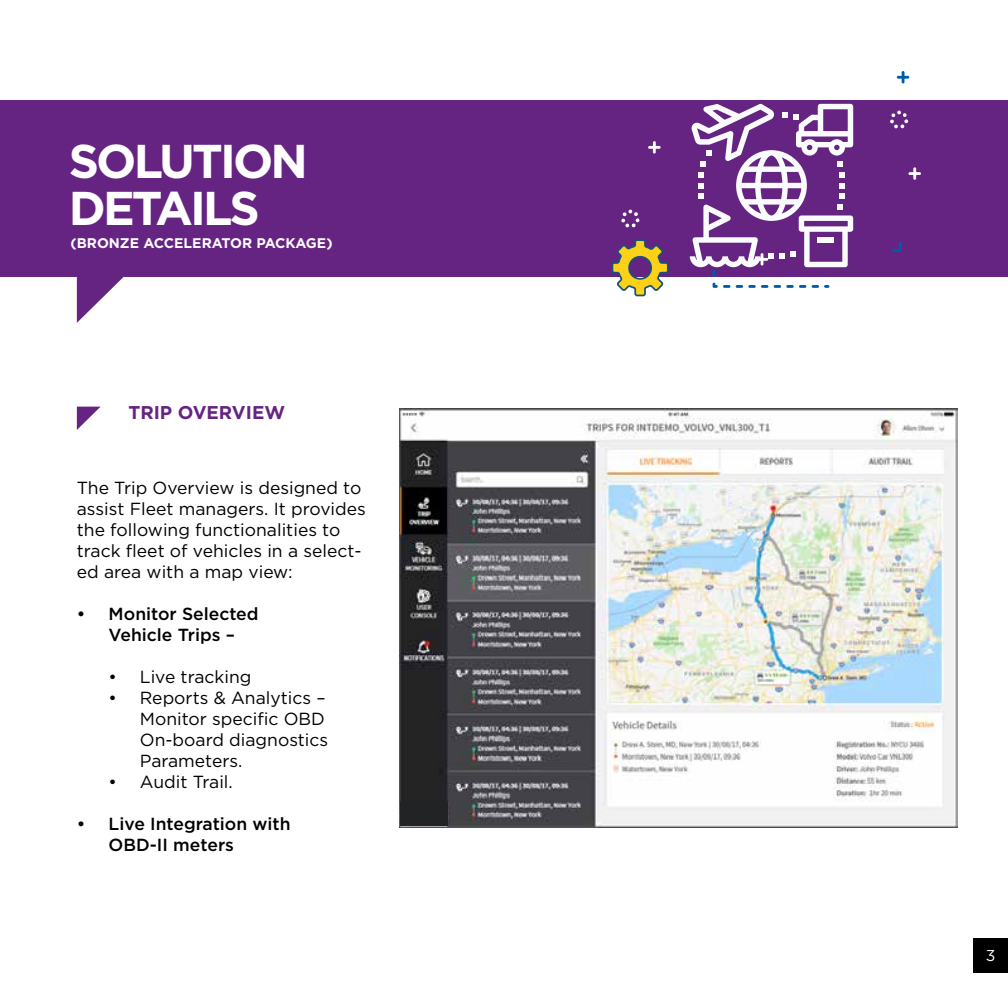
<style>
.page{position:relative;width:1008px;height:1008px;background:#fff}
.page>*{position:absolute;margin:0;border:0;box-sizing:border-box;transform-origin:0 0}
.t1{font:700 47.43px/47.2px "Gotham";letter-spacing:-.06em;color:#fff}
.t2{font:700 18.55px "Gotham";color:#662482}
.t3{font:17.5px/21px "Gotham";color:#000}
.t4{font:500 17.5px/21px "Gotham";color:#000;text-align:center}
.t5{font:15.75px "Gotham";color:#fff}
.t6{font:700 14px "Gotham";color:#fcfcfc}
</style>
<div class="page">
<div style="left:0;top:100px;width:1008px;height:176px;background:#662482"></div>
<svg style="left:77px;top:276px;width:58px;height:47px"></svg>
<img style="left:399px;top:409px;width:558px;height:418px">
<svg style="left:77px;top:407px;width:23px;height:23px"></svg>
<div style="left:973px;top:938px;width:35px;height:35px;background:#000"></div>
<svg style="left:611px;top:239px;width:59px;height:58px"></svg>
<svg style="left:892px;top:242px;width:10px;height:10px"></svg>
<svg style="left:713px;top:283px;width:17px;height:5px"></svg>
<svg style="left:736px;top:285px;width:32px;height:3px"></svg>
<svg style="left:774px;top:285px;width:32px;height:3px"></svg>
<svg style="left:812px;top:285px;width:17px;height:3px"></svg>
<svg style="left:890px;top:111px;width:18px;height:17px"></svg>
<svg style="left:621px;top:210px;width:19px;height:17px"></svg>
<svg style="left:897px;top:71px;width:12px;height:12px"></svg>
<svg style="left:909px;top:167px;width:12px;height:13px"></svg>
<svg style="left:648px;top:141px;width:13px;height:13px"></svg>
<svg style="left:690px;top:104px;width:163px;height:173px"></svg>
<div style="left:401px;top:801px;width:47px;height:25px;background:#222325"></div>
<h1 class="t1" style="left:69px;top:137px;width:241px">SOLUTION<br>DETAILS</h1>
<p class="t6" style="left:71px;top:234px;width:264px">(BRONZE ACCELERATOR PACKAGE)</p>
<p class="t2" style="left:128px;top:400px;width:158px">TRIP OVERVIEW</p>
<p class="t3" style="left:77px;top:477px;width:291px">The Trip Overview is designed to assist Fleet managers. It provides the following functionalities to track fleet of vehicles in a select&shy;ed area with a map view:</p>
<p class="t4" style="left:77px;top:603px;width:183px">• Monitor Selected<br>Vehicle Trips –</p>
<p class="t3" style="left:109px;top:666px;width:144px">• Live tracking</p>
<p class="t3" style="left:140px;top:687px;width:190px;text-indent:-31px">• Reports &amp; Analytics –<br>Monitor specific OBD<br>On-board diagnostics<br>Parameters.</p>
<p class="t3" style="left:109px;top:771px;width:126px">• Audit Trail.</p>
<p class="t4" style="left:109px;top:813px;width:184px;text-align:left;text-indent:-32px">• Live Integration with<br>OBD-II meters</p>
<p class="t5" style="left:986px;top:945px;width:11px">3</p>
</div>
